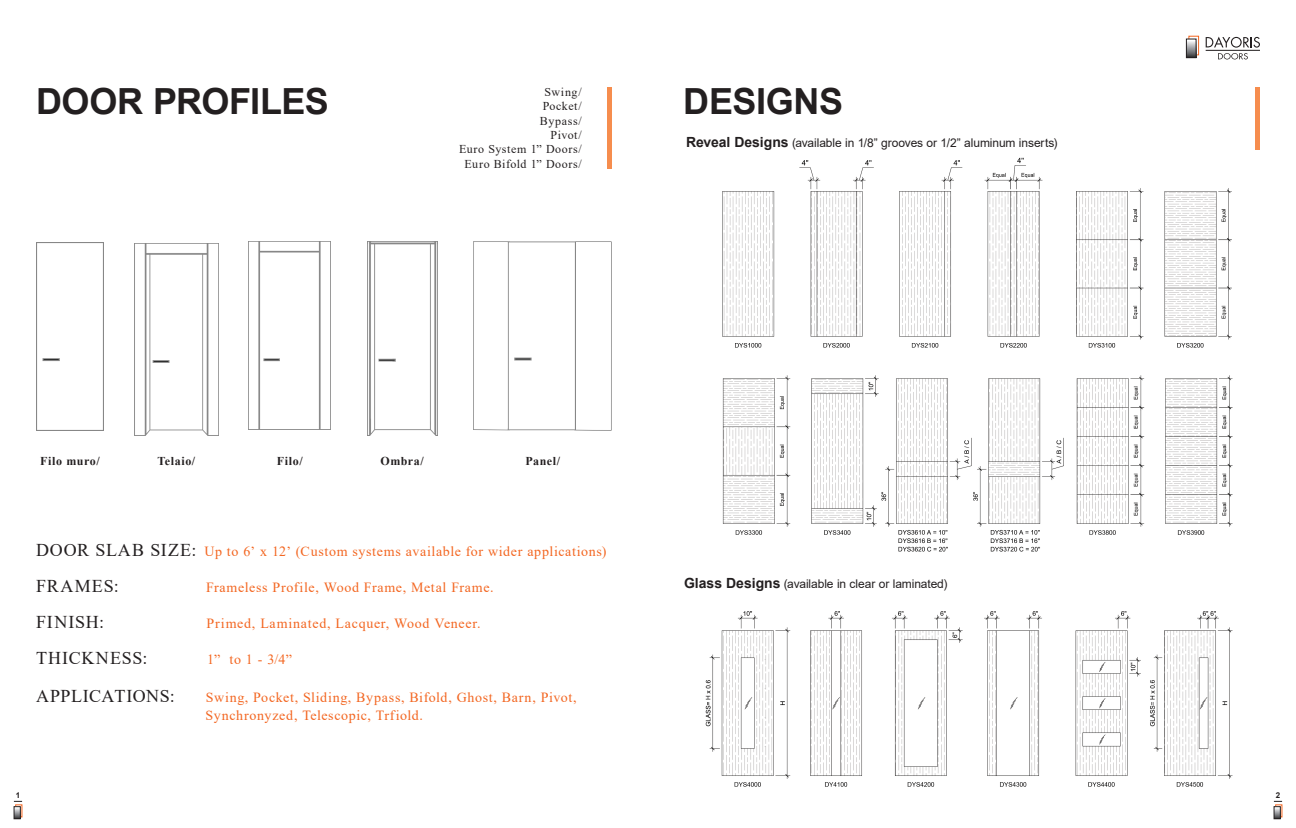
<style>
.page{position:relative;width:1296px;height:828px;background:#fff}
.page>*{position:absolute;margin:0;border:0;box-sizing:border-box;transform-origin:0 0}
.Titles{font:700 36px "Arial";letter-spacing:-.01em;color:#231f20}
.Under_Title{font:18px "Times New Roman";letter-spacing:.04em;color:#231f20}
.Under_Title-2{font:14px "Times New Roman";letter-spacing:.045em;color:#f36621}
.Titles-2{font:12px "Arial";letter-spacing:-.005em;color:#231f20}
.Under_Title-3{font:12px "Times New Roman";letter-spacing:.045em;color:#231f20}
.Under_Title-4{font:700 12px "Times New Roman";letter-spacing:.045em;color:#231f20}
.t1{font:700 8px "Arial";color:#231f20}
.s1{font-weight:700;font-size:14px}
.s2{font-size:18px;color:#231f20}
</style>
<div class="page">
<hr style="left:608px;top:87px;width:4px;height:82px;background:#f68d4e">
<img style="left:367px;top:242px;width:70px;height:193px">
<img style="left:36px;top:243px;width:68px;height:187px">
<img style="left:134px;top:244px;width:75px;height:191px">
<img style="left:258px;top:242px;width:73px;height:187px">
<img style="left:474px;top:242px;width:138px;height:188px">
<svg style="left:14px;top:801px;width:8px;height:18px"></svg>
<svg style="left:1274px;top:801px;width:8px;height:18px"></svg>
<svg style="left:1206px;top:37px;width:54px;height:22px"></svg>
<hr style="left:1206px;top:50px;width:54px;height:1px;background:#231f20">
<div style="left:1189px;top:36px;width:10px;height:19px;border:1px solid #f36621"></div>
<svg style="left:1188px;top:41px;width:6px;height:15px"></svg>
<div style="left:1186px;top:39px;width:10px;height:19px;border:1px solid #231f20"></div>
<img style="left:705px;top:157px;width:528px;height:630px">
<hr style="left:1256px;top:87px;width:4px;height:63px;background:#f68d4e">
<div style="left:684px;top:578px;width:572px;height:17px;background:#fff"></div>
<p class="Titles" style="left:36px;top:76px;width:294px">DOOR PROFILES</p>
<p class="Under_Title-3" style="left:545px;top:83px;width:39px">Swing/</p>
<p class="Under_Title-3" style="left:543px;top:98px;width:41px">Pocket/</p>
<p class="Under_Title-3" style="left:540px;top:112px;width:43px">Bypass/</p>
<p class="Under_Title-3" style="left:551px;top:126px;width:33px">Pivot/</p>
<p class="Under_Title-3" style="left:459px;top:141px;width:124px">Euro System 1” Doors/</p>
<p class="Under_Title-3" style="left:465px;top:155px;width:119px">Euro Bifold 1” Doors/</p>
<p class="Titles" style="left:683px;top:76px;width:161px">DESIGNS</p>
<p class="Titles-2" style="left:686px;top:134px;width:373px"><span class="s1">Reveal Designs</span> (available in 1/8” grooves or 1/2” aluminum inserts)</p>
<p class="Under_Title-4" style="left:40px;top:452px;width:61px">Filo muro/</p>
<p class="Under_Title-4" style="left:157px;top:452px;width:39px">Telaio/</p>
<p class="Under_Title-4" style="left:277px;top:452px;width:27px">Filo/</p>
<p class="Under_Title-4" style="left:381px;top:452px;width:45px">Ombra/</p>
<p class="Under_Title-4" style="left:525px;top:452px;width:36px">Panel/</p>
<p class="Under_Title-2" style="left:36px;top:542px;width:572px"><span class="s2">DOOR SLAB SIZE:</span> Up to 6’ x 12’ (Custom systems available for wider applications)</p>
<p class="Under_Title" style="left:36px;top:573px;width:84px">FRAMES:</p>
<p class="Under_Title-2" style="left:206px;top:578px;width:289px">Frameless Profile, Wood Frame, Metal Frame.</p>
<p class="Under_Title" style="left:36px;top:609px;width:70px">FINISH:</p>
<p class="Under_Title-2" style="left:207px;top:614px;width:276px">Primed, Laminated, Lacquer, Wood Veneer.</p>
<p class="Under_Title" style="left:36px;top:645px;width:113px">THICKNESS:</p>
<p class="Under_Title-2" style="left:207px;top:650px;width:86px">1” to 1 - 3/4”</p>
<p class="Under_Title" style="left:36px;top:684px;width:140px">APPLICATIONS:</p>
<p class="Under_Title-2" style="left:206px;top:688px;width:372px">Swing, Pocket, Sliding, Bypass, Bifold, Ghost, Barn, Pivot,</p>
<p class="Under_Title-2" style="left:206px;top:706px;width:219px">Synchronyzed, Telescopic, Trfiold.</p>
<p class="t1" style="left:16px;top:789px;width:6px">1</p>
<p class="Titles-2" style="left:684px;top:576px;width:265px"><span class="s1">Glass Designs</span> (available in clear or laminated)</p>
<p class="t1" style="left:1276px;top:789px;width:6px">2</p>
</div>
